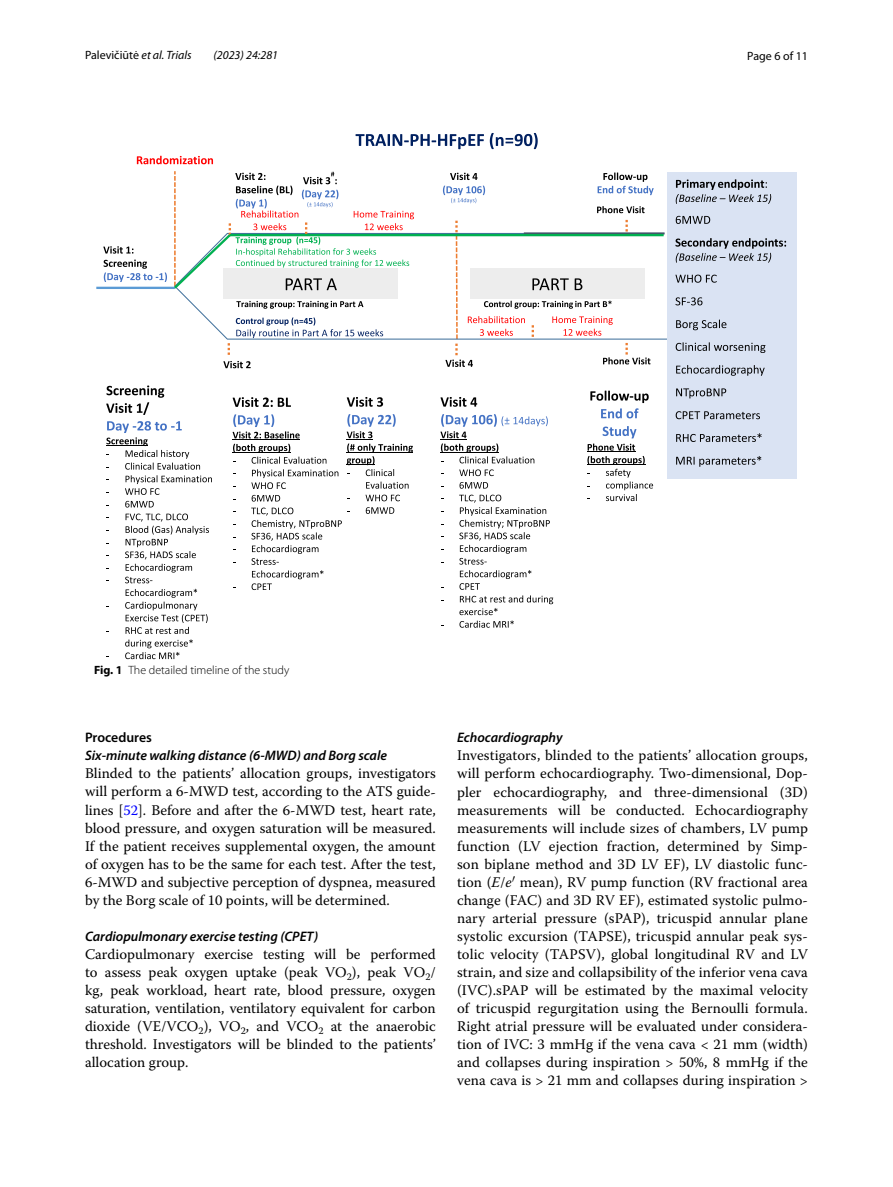
<style>
.page{position:relative;width:893px;height:1187px;background:#fff}
.page>*{position:absolute;margin:0;border:0;box-sizing:border-box;transform-origin:0 0}
.t1{font:14.7px/18px "Warnock Pro";color:#000;text-align:justify}
.t2{font:italic 600 13.8px "Myriad Pro";color:#000}
.t3{font:600 13.8px "Myriad Pro";color:#000}
.t4{font:300 12px "Myriad Pro";color:#000}
.t5{font:12px "Myriad Pro";color:#000}
.t6{font:italic 12px "Myriad Pro";color:#000}
.s1{font-style:italic}
.s2{font-weight:700}
.s3{color:#00f}
</style>
<div class="page">
<svg style="left:106px;top:385px;width:58px;height:30px"></svg>
<svg style="left:106px;top:421px;width:94px;height:48px"></svg>
<svg style="left:125px;top:475px;width:87px;height:20px"></svg>
<svg style="left:125px;top:501px;width:29px;height:6px"></svg>
<svg style="left:125px;top:513px;width:84px;height:146px"></svg>
<svg style="left:137px;top:156px;width:76px;height:8px"></svg>
<hr style="left:96px;top:287px;width:79px;height:2px;background:#5b9bd5">
<svg style="left:233px;top:397px;width:58px;height:10px"></svg>
<svg style="left:233px;top:414px;width:67px;height:24px"></svg>
<hr style="left:232px;top:439px;width:68px;height:1px;background:#000">
<hr style="left:232px;top:452px;width:59px;height:1px;background:#000">
<svg style="left:233px;top:444px;width:93px;height:19px"></svg>
<svg style="left:251px;top:469px;width:87px;height:20px"></svg>
<svg style="left:252px;top:495px;width:28px;height:6px"></svg>
<svg style="left:440px;top:397px;width:37px;height:10px"></svg>
<svg style="left:440px;top:414px;width:108px;height:49px"></svg>
<svg style="left:459px;top:469px;width:35px;height:7px"></svg>
<svg style="left:460px;top:482px;width:28px;height:6px"></svg>
<svg style="left:459px;top:494px;width:91px;height:70px"></svg>
<svg style="left:459px;top:570px;width:72px;height:19px"></svg>
<svg style="left:459px;top:595px;width:94px;height:32px"></svg>
<svg style="left:347px;top:397px;width:36px;height:10px"></svg>
<svg style="left:347px;top:414px;width:66px;height:74px"></svg>
<svg style="left:366px;top:494px;width:34px;height:7px"></svg>
<svg style="left:251px;top:507px;width:99px;height:83px"></svg>
<svg style="left:366px;top:507px;width:28px;height:7px"></svg>
<div style="left:667px;top:172px;width:130px;height:307px;background:#dae3f3"></div>
<svg style="left:676px;top:179px;width:95px;height:25px"></svg>
<svg style="left:676px;top:216px;width:34px;height:8px"></svg>
<svg style="left:675px;top:238px;width:111px;height:25px"></svg>
<svg style="left:675px;top:274px;width:42px;height:9px"></svg>
<svg style="left:675px;top:297px;width:27px;height:8px"></svg>
<svg style="left:676px;top:319px;width:50px;height:11px"></svg>
<svg style="left:676px;top:342px;width:89px;height:11px"></svg>
<svg style="left:676px;top:365px;width:89px;height:11px"></svg>
<svg style="left:676px;top:388px;width:50px;height:10px"></svg>
<svg style="left:676px;top:411px;width:84px;height:8px"></svg>
<svg style="left:676px;top:433px;width:86px;height:34px"></svg>
<svg style="left:356px;top:133px;width:182px;height:16px"></svg>
<svg style="left:590px;top:390px;width:59px;height:28px"></svg>
<svg style="left:588px;top:426px;width:48px;height:24px"></svg>
<hr style="left:587px;top:451px;width:48px;height:1px;background:#000">
<svg style="left:587px;top:456px;width:66px;height:45px"></svg>
<svg style="left:103px;top:171px;width:563px;height:197px"></svg>
<p class="t5" style="left:85px;top:48px;width:108px">Palevičiūtė <span class="s1">et al. Trials</span></p>
<p class="t6" style="left:213px;top:48px;width:66px">(2023) 24:281</p>
<p class="t5" style="left:747px;top:48px;width:62px">Page 6 of 11</p>
<p class="t4" style="left:94px;top:663px;width:197px"><span class="s2">Fig. 1</span> The detailed timeline of the study</p>
<p class="t3" style="left:85px;top:729px;width:68px">Procedures</p>
<p class="t2" style="left:85px;top:747px;width:304px">Six‑minute walking distance (6‑MWD) and Borg scale</p>
<p class="t1" style="left:85px;top:764px;width:352px">Blinded to the patients’ allocation groups, investigators will perform a 6-MWD test, according to the ATS guide&shy;lines [<span class="s3">52</span>]. Before and after the 6-MWD test, heart rate, blood pressure, and oxygen saturation will be measured.<br>If the patient receives supplemental oxygen, the amount of oxygen has to be the same for each test. After the test, 6-MWD and subjective perception of dyspnea, measured by the Borg scale of 10 points, will be determined.</p>
<p class="t2" style="left:85px;top:927px;width:235px">Cardiopulmonary exercise testing (CPET)</p>
<p class="t1" style="left:85px;top:944px;width:352px">Cardiopulmonary exercise testing will be performed to assess peak oxygen uptake (peak VO<sub>2</sub>), peak VO<sub>2</sub>/ kg, peak workload, heart rate, blood pressure, oxygen saturation, ventilation, ventilatory equivalent for carbon dioxide (VE/VCO<sub>2</sub>), VO<sub>2</sub>, and VCO<sub>2</sub> at the anaerobic threshold. Investigators will be blinded to the patients’ allocation group.</p>
<p class="t2" style="left:457px;top:729px;width:107px">Echocardiography</p>
<p class="t1" style="left:457px;top:746px;width:352px">Investigators, blinded to the patients’ allocation groups, will perform echocardiography. Two-dimensional, Dop&shy;pler echocardiography, and three-dimensional (3D) measurements will be conducted. Echocardiography measurements will include sizes of chambers, LV pump function (LV ejection fraction, determined by Simp&shy;son biplane method and 3D LV EF), LV diastolic func&shy;tion (<span class="s1">E</span>/<span class="s1">e</span> mean), RV pump function (RV fractional area change (FAC) and 3D RV EF), estimated systolic pulmo&shy;nary arterial pressure (sPAP), tricuspid annular plane systolic excursion (TAPSE), tricuspid annular peak sys&shy;tolic velocity (TAPSV), global longitudinal RV and LV strain, and size and collapsibility of the inferior vena cava (IVC).sPAP will be estimated by the maximal velocity of tricuspid regurgitation using the Bernoulli formula.<br>Right atrial pressure will be evaluated under considera&shy;tion of IVC: 3 mmHg if the vena cava &lt; 21 mm (width) and collapses during inspiration &gt; 50%, 8 mmHg if the vena cava is &gt; 21 mm and collapses during inspiration &gt;</p>
</div>
